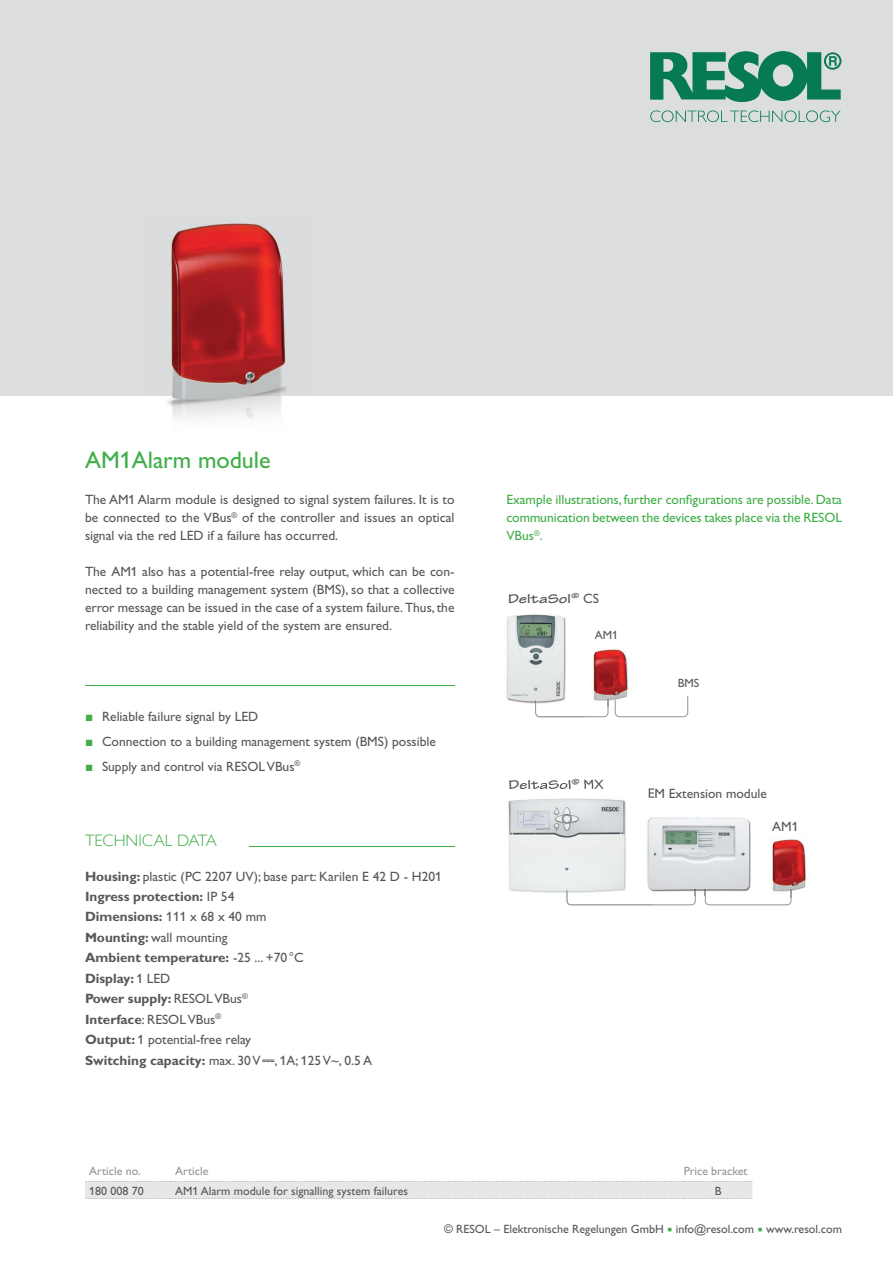
<style>
.page{position:relative;width:893px;height:1263px;background:#fff}
.page>*{position:absolute;margin:0;border:0;box-sizing:border-box;transform-origin:0 0}
.t1{font:24px "Gill Alt One";color:#40ae49}
.t2{font:300 16.5px "Gill Sans";color:#40ae49}
.t3{font:13.5px/20.4px "Gill Alt One";color:#57585a;text-align:justify}
.t4{font:13.5px/18px "Gill Alt One";color:#40ae49;text-align:justify}
.t5{font:13.5px "Tekton MM 503 850";color:#57585a}
.t6{font:12px "Gill Alt One";color:#57585a}
.t7{font:12px "Gill Alt One";color:#939598}
.s1{font-family:"Arial";font-weight:700;color:#40ae49}
.s2{font-weight:700}
.s3{font-family:"Gill Alt One"}
.s4{color:#40ae49}
</style>
<div class="page">
<div style="left:0;top:0;width:893px;height:395px;background:#dcdddf"></div>
<svg style="left:85px;top:1181px;width:667px;height:18px;background:#e2e3e5"></svg>
<img style="left:142px;top:223px;width:170px;height:196px">
<hr style="left:85px;top:686px;width:369px;height:1px;background:#40ae49">
<hr style="left:249px;top:847px;width:205px;height:1px;background:#40ae49">
<img style="left:653px;top:817px;width:98px;height:78px">
<svg style="left:653px;top:884px;width:43px;height:21px"></svg>
<img style="left:508px;top:788px;width:145px;height:118px">
<img style="left:509px;top:784px;width:62px;height:5px">
<img style="left:580px;top:784px;width:24px;height:5px">
<svg style="left:649px;top:788px;width:4px;height:10px"></svg>
<img style="left:566px;top:888px;width:87px;height:17px">
<img style="left:772px;top:839px;width:35px;height:52px">
<svg style="left:705px;top:879px;width:87px;height:26px"></svg>
<img style="left:506px;top:614px;width:60px;height:90px">
<img style="left:593px;top:649px;width:35px;height:57px">
<svg style="left:535px;top:696px;width:73px;height:21px"></svg>
<svg style="left:615px;top:696px;width:73px;height:21px"></svg>
<svg style="left:650px;top:51px;width:191px;height:71px"></svg>
<h1 class="t1" style="left:85px;top:446px;width:187px">AM1 Alarm module</h1>
<p class="t3" style="left:85px;top:490px;width:371px;line-height:18px">The AM1 Alarm module is designed to signal system failures. It is to be connected to the VBus<sup>®</sup> of the controller and issues an optical signal via the red LED if a failure has occurred.</p>
<p class="t3" style="left:85px;top:562px;width:371px;line-height:18px">The AM1 also has a potential-free relay output, which can be con&shy;nected to a building management system (BMS), so that a collective error message can be issued in the case of a sys tem failure. Thus, the reliability and the stable yield of the system are ensured.</p>
<p class="t3" style="left:85px;top:707px;width:175px"><span class="s1">■</span> Reliable failure signal by LED</p>
<p class="t3" style="left:85px;top:731px;width:352px"><span class="s1">■</span> Connection to a building management system (BMS) possible</p>
<p class="t3" style="left:85px;top:756px;width:217px"><span class="s1">■</span> Supply and control via RESOL VBus<sup>®</sup></p>
<p class="t2" style="left:85px;top:831px;width:133px">TECHNICAL DATA</p>
<p class="t3" style="left:85px;top:866px;width:358px;text-align:left"><span class="s2">Housing:</span> plastic (PC 2207 UV); base part: Karilen E 42 D - H201<br><span class="s2">Ingress protection:</span> IP 54<br><span class="s2">Dimensions:</span> 111 x 68 x 40 mm<br><span class="s2">Mounting:</span> wall mounting<br><span class="s2">Ambient temperature:</span> -25 ... +70 °C<br><span class="s2">Display:</span> 1 LED<br><span class="s2">Power supply:</span> RESOL VBus<sup>®<br></sup><span class="s2">Interface</span>: RESOL VBus<sup>®<br></sup><span class="s2">Output:</span> 1 potential-free relay<br><span class="s2">Switching capacity:</span> max. 30 V ⎓, 1A; 125 V~, 0.5 A</p>
<p class="t4" style="left:506px;top:490px;width:337px">Example illustrations, further configurations are possible. Data communication between the devices takes place via the RESOL VBus<sup>®</sup>.</p>
<p class="t5" style="left:508px;top:591px;width:92px">DeltaSol<sup>®</sup> <span class="s3">CS</span></p>
<p class="t6" style="left:595px;top:628px;width:25px">AM1</p>
<p class="t6" style="left:678px;top:676px;width:23px">BMS</p>
<p class="t5" style="left:508px;top:777px;width:97px">DeltaSol<sup>®</sup> <span class="s3">MX</span></p>
<p class="t3" style="left:648px;top:783px;width:121px">EM Extension module</p>
<p class="t3" style="left:772px;top:816px;width:28px">AM1</p>
<p class="t7" style="left:89px;top:1164px;width:53px">Article no.</p>
<p class="t7" style="left:175px;top:1164px;width:35px">Article</p>
<p class="t7" style="left:684px;top:1164px;width:65px">Price bracket</p>
<p class="t6" style="left:89px;top:1183px;width:56px">180 008 70</p>
<p class="t6" style="left:175px;top:1183px;width:234px">AM1 Alarm module for signalling system failures</p>
<p class="t6" style="left:715px;top:1183px;width:8px">B</p>
<p class="t6" style="left:444px;top:1222px;width:399px">© RESOL – Elektronische Regelungen GmbH <span class="s4">▪</span> info@resol.com <span class="s4">▪</span> www.resol.com</p>
</div>
